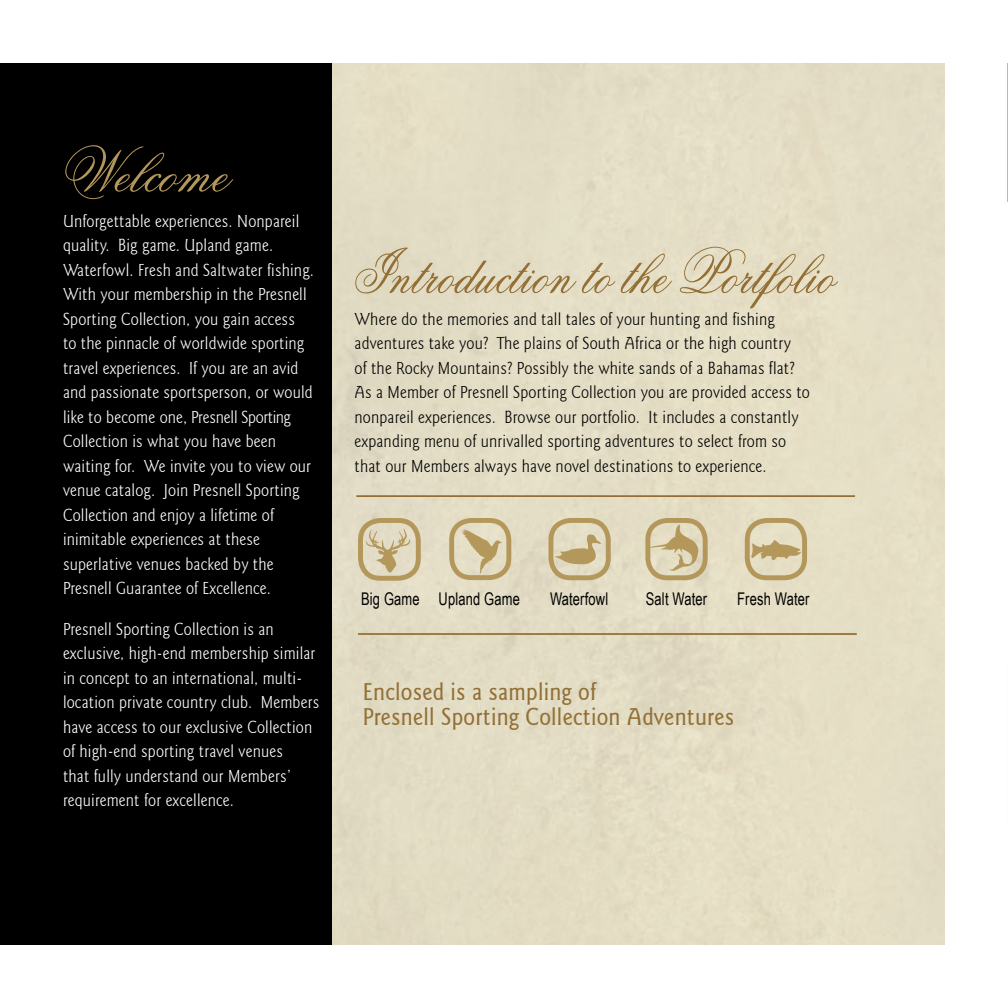
<style>
.page{position:relative;width:1008px;height:1008px;background:#fff}
.page>*{position:absolute;margin:0;border:0;box-sizing:border-box;transform-origin:0 0}
.t1{font:63px "Flemish Script BT";letter-spacing:.01em;color:#936f35;scale:.9 1}
.t2{font:63px "Flemish Script BT";color:#b4975a}
.t3{font:500 24.5px/24.5px "Goudy Sans IT Cby BT";letter-spacing:.01em;color:#936f35;scale:.9 1}
.t4{font:300 17.5px/24.5px "Goudy Sans IT Cby BT";letter-spacing:.01em;color:#fff;scale:.9 1}
.t5{font:300 17.5px/24.5px "Goudy Sans IT Cby BT";letter-spacing:.01em;color:#000;scale:.9 1}
.t6{font:17.5px "Arial Narrow";letter-spacing:.01em;color:#000;scale:.9 1}
</style>
<div class="page">
<div style="left:332px;top:63px;width:613px;height:882px;background:#e4ddc5"></div>
<div style="left:449px;top:518px;width:62px;height:62px;border:5px solid #b4975a;border-radius:20px"></div>
<svg style="left:462px;top:529px;width:40px;height:45px;background:#d5c7a4"></svg>
<div style="left:745px;top:518px;width:62px;height:62px;border:5px solid #b4975a;border-radius:20px"></div>
<svg style="left:750px;top:540px;width:52px;height:21px"></svg>
<div style="left:358px;top:518px;width:63px;height:63px;border:5px solid #b4975a;border-radius:20px"></div>
<svg style="left:366px;top:528px;width:44px;height:47px;background:#d7cbac"></svg>
<svg style="left:647px;top:525px;width:52px;height:47px;background:#d5c7a4"></svg>
<div style="left:645px;top:518px;width:63px;height:62px;border:5px solid #b4975a;border-radius:20px"></div>
<div style="left:548px;top:518px;width:63px;height:62px;border:5px solid #b4975a;border-radius:20px"></div>
<svg style="left:551px;top:534px;width:50px;height:31px;background:#cfbf98"></svg>
<hr style="left:356px;top:495px;width:499px;height:2px;background:#936f35">
<hr style="left:358px;top:633px;width:499px;height:2px;background:#936f35">
<div style="left:0;top:63px;width:332px;height:882px;background:#000"></div>
<svg style="left:1007px;top:63px;width:1px;height:139px"></svg>
<h1 class="t2" style="left:60px;top:132px;width:170px">Welcome</h1>
<p class="t4" style="left:63px;top:209px;width:280px">Unforgettable experiences. Nonpareil quality. Big game. Upland game.<br>Waterfowl. Fresh and Saltwater fishing.<br>With your membership in the Presnell Sporting Collection, you gain access<br>to the pinnacle of worldwide sporting travel experiences. If you are an avid and passionate sportsperson, or would like to become one, Presnell Sporting Collection is what you have been waiting for. We invite you to view our venue catalog. Join Presnell Sporting Collection and enjoy a lifetime of inimitable experiences at these superlative venues backed by the Presnell Guarantee of Excellence.</p>
<p class="t4" style="left:63px;top:617px;width:286px">Presnell Sporting Collection is an exclusive, high-end membership similar in concept to an international, multi&shy;location private country club. Members have access to our exclusive Collection of high-end sporting travel venues<br>that fully understand our Members’ requirement for excellence.</p>
<h1 class="t1" style="left:351px;top:234px;width:538px">Introduction to the Portfolio</h1>
<p class="t5" style="left:355px;top:307px;width:507px">Where do the memories and tall tales of your hunting and fishing adventures take you? The plains of South Africa or the high country<br>of the Rocky Mountains? Possibly the white sands of a Bahamas flat?<br>As a Member of Presnell Sporting Collection you are provided access to nonpareil experiences. Browse our portfolio. It includes a constantly expanding menu of unrivalled sporting adventures to select from so that our Members always have novel destinations to experience.</p>
<p class="t6" style="left:361px;top:586px;width:178px">Big Game Upland Game</p>
<p class="t6" style="left:550px;top:586px;width:66px">Waterfowl</p>
<p class="t6" style="left:646px;top:586px;width:70px">Salt Water</p>
<p class="t6" style="left:737px;top:586px;width:82px">Fresh Water</p>
<h2 class="t3" style="left:363px;top:680px;width:414px">Enclosed is a sampling of<br>Presnell Sporting Collection Adventures</h2>
</div>
